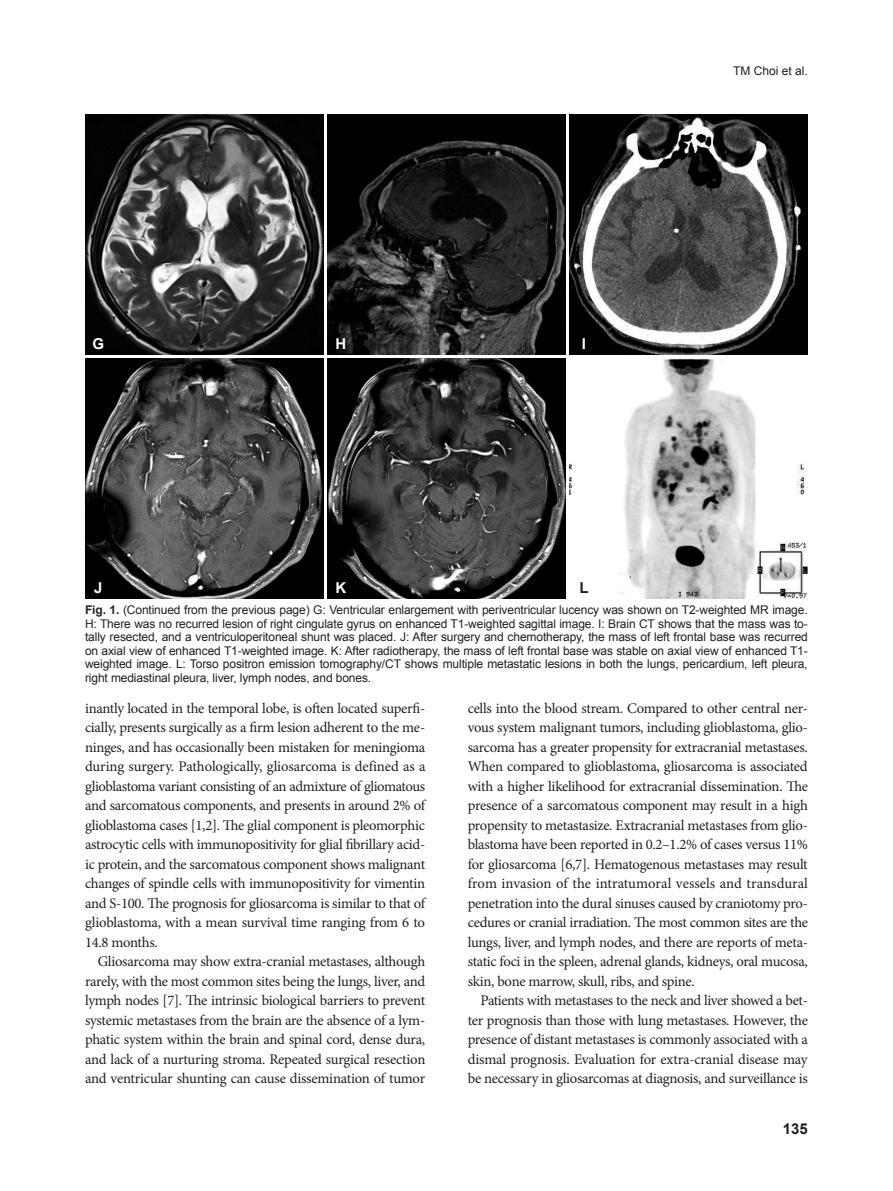
<style>
.page{position:relative;width:893px;height:1191px;background:#fff}
.page>*{position:absolute;margin:0;border:0;box-sizing:border-box;transform-origin:0 0}
.t1{font:700 15px "Arial";color:#fff}
.t2{font:700 15px "Arial";color:#231f20}
.본문{font:14.7px/19.5px "Minion Pro";letter-spacing:-.02em;color:#231f20;text-align:justify}
.그림제목{font:12px/13.5px "Arial";letter-spacing:-.01em;color:#231f20;text-align:justify}
.s1{font-weight:700}
</style>
<div class="page">
<img style="left:85px;top:358px;width:238px;height:240px">
<img style="left:327px;top:358px;width:239px;height:240px">
<img style="left:85px;top:115px;width:238px;height:240px">
<img style="left:327px;top:115px;width:239px;height:240px">
<img style="left:570px;top:115px;width:238px;height:240px">
<img style="left:570px;top:358px;width:238px;height:240px">
<p class="t1" style="left:93px;top:334px;width:13px">G</p>
<p class="t1" style="left:335px;top:334px;width:12px">H</p>
<p class="t1" style="left:582px;top:334px;width:6px">I</p>
<p class="그림제목" style="left:733px;top:64px;width:76px">TM Choi et al.</p>
<p class="t1" style="left:94px;top:577px;width:10px">J</p>
<p class="t1" style="left:335px;top:577px;width:12px">K</p>
<p class="t2" style="left:580px;top:577px;width:11px">L</p>
<p class="그림제목" style="left:85px;top:603px;width:724px"><span class="s1">Fig. 1.</span> (Continued from the previous page) G: Ventricular enlargement with periventricular lucency was shown on T2-weighted MR image.<br>H: There was no recurred lesion of right cingulate gyrus on enhanced T1-weighted sagittal image. I: Brain CT shows that the mass was to&shy;tally resected, and a ventriculoperitoneal shunt was placed. J: After surgery and chemotherapy, the mass of left frontal base was recurred on axial view of enhanced T1-weighted image. K: After radiotherapy, the mass of left frontal base was stable on axial view of enhanced T1- weighted image. L: Torso positron emission tomography/CT shows multiple metastatic lesions in both the lungs, pericardium, left pleura, right mediastinal pleura, liver, lymph nodes, and bones.</p>
<p class="본문" style="left:85px;top:698px;width:342px">inantly located in the temporal lobe, is often located superfi&shy;cially, presents surgically as a firm lesion adherent to the me&shy;ninges, and has occasionally been mistaken for meningioma during surgery. Pathologically, gliosarcoma is defined as a glioblastoma variant consisting of an admixture of gliomatous and sarcomatous components, and presents in around 2% of glioblastoma cases [1,2]. The glial component is pleomorphic astrocytic cells with immunopositivity for glial fibrillary acid&shy;ic protein, and the sarcomatous component shows malignant changes of spindle cells with immunopositivity for vimentin and S-100. The prognosis for gliosarcoma is similar to that of glioblastoma, with a mean survival time ranging from 6 to 14.8 months.</p>
<p class="본문" style="left:85px;top:952px;width:342px;text-indent:13px">Gliosarcoma may show extra-cranial metastases, although rarely, with the most common sites being the lungs, liver, and lymph nodes [7]. The intrinsic biological barriers to prevent systemic metastases from the brain are the absence of a lym&shy;phatic system within the brain and spinal cord, dense dura, and lack of a nurturing stroma. Repeated surgical resection and ventricular shunting can cause dissemination of tumor</p>
<p class="본문" style="left:468px;top:698px;width:342px">cells into the blood stream. Compared to other central ner&shy;vous system malignant tumors, including glioblastoma, glio&shy;sarcoma has a greater propensity for extracranial metastases.<br>When compared to glioblastoma, gliosarcoma is associated with a higher likelihood for extracranial dissemination. The presence of a sarcomatous component may result in a high propensity to metastasize. Extracranial metastases from glio&shy;blastoma have been reported in 0.2–1.2% of cases versus 11% for gliosarcoma [6,7]. Hematogenous metastases may result from invasion of the intratumoral vessels and transdural penetration into the dural sinuses caused by craniotomy pro&shy;cedures or cranial irradiation. The most common sites are the lungs, liver, and lymph nodes, and there are reports of meta&shy;static foci in the spleen, adrenal glands, kidneys, oral mucosa, skin, bone marrow, skull, ribs, and spine.</p>
<p class="본문" style="left:468px;top:991px;width:342px;text-indent:13px">Patients with metastases to the neck and liver showed a bet&shy;ter prognosis than those with lung metastases. However, the presence of distant metastases is commonly associated with a dismal prognosis. Evaluation for extra-cranial disease may be necessary in gliosarcomas at diagnosis, and surveillance is</p>
<p class="t2" style="left:783px;top:1118px;width:27px">135</p>
</div>
